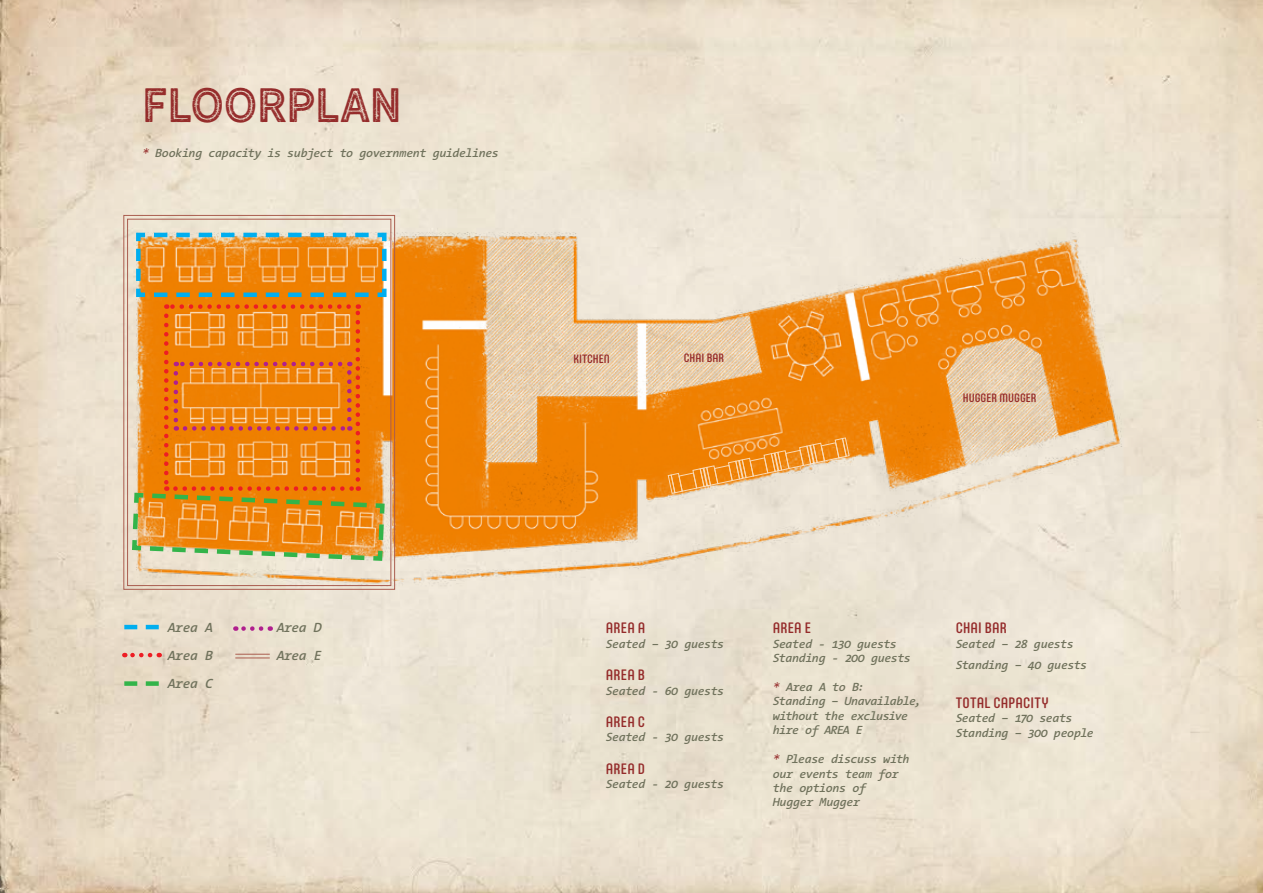
<style>
.page{position:relative;width:1263px;height:893px;background:#fff}
.page>*{position:absolute;margin:0;border:0;box-sizing:border-box;transform-origin:0 0}
.t1{font:45px "Hanley Rough Sans Inline";letter-spacing:-.015em;color:#952c2b}
.t2{font:500 15px "Core Mellow Condensed";letter-spacing:.01em;color:#952c2b}
.t3{font:italic 600 13.5px/27.8px "The Sans Mono";letter-spacing:-.05em;color:#70725c;text-align:justify}
.t4{font:italic 600 12px/14.4px "The Sans Mono";letter-spacing:-.055em;color:#70725c}
.t5{font:500 12px "Core Mellow Condensed";color:#952c2b}
.s1{color:#952c2b}
</style>
<div class="page">
<img style="left:0;top:0;width:1263px;height:893px">
<img style="left:111px;top:208px;width:1035px;height:398px">
<svg style="left:123px;top:215px;width:272px;height:375px;background:#e5973d"></svg>
<div style="left:127px;top:219px;width:264px;height:367px;border:1px solid #aa5d4f"></div>
<svg style="left:124px;top:625px;width:35px;height:4px"></svg>
<svg style="left:124px;top:653px;width:26px;height:4px"></svg>
<svg style="left:124px;top:681px;width:35px;height:5px"></svg>
<hr style="left:235px;top:658px;width:35px;height:1px;background:#aa5d4f">
<hr style="left:235px;top:654px;width:35px;height:1px;background:#aa5d4f">
<svg style="left:235px;top:626px;width:26px;height:5px"></svg>
<svg style="left:667px;top:437px;width:183px;height:57px;background:#eea958"></svg>
<h1 class="t1" style="left:142px;top:77px;width:261px">FLOORPLAN</h1>
<p class="t4" style="left:142px;top:146px;width:358px"><span class="s1">*</span> Booking capacity is subject to government guidelines</p>
<p class="t5" style="left:573px;top:349px;width:38px">KITCHEN</p>
<p class="t5" style="left:684px;top:349px;width:42px">CHAI BAR</p>
<p class="t5" style="left:963px;top:389px;width:75px">HUGGER MUGGER</p>
<p class="t3" style="left:168px;top:614px;width:47px">Area A Area B Area C</p>
<p class="t3" style="left:277px;top:614px;width:47px">Area D<br>Area E</p>
<p class="t2" style="left:606px;top:617px;width:41px">AREA A</p>
<p class="t4" style="left:606px;top:637px;width:120px">Seated – 30 guests</p>
<p class="t2" style="left:606px;top:664px;width:40px">AREA B</p>
<p class="t4" style="left:606px;top:684px;width:120px">Seated - 60 guests</p>
<p class="t2" style="left:606px;top:711px;width:41px">AREA C</p>
<p class="t4" style="left:606px;top:730px;width:120px">Seated - 30 guests</p>
<p class="t2" style="left:606px;top:757px;width:41px">AREA D</p>
<p class="t4" style="left:606px;top:777px;width:120px">Seated - 20 guests</p>
<p class="t2" style="left:773px;top:617px;width:40px">AREA E</p>
<p class="t4" style="left:773px;top:637px;width:140px">Seated - 130 guests<br>Standing - 200 guests</p>
<p class="t4" style="left:773px;top:680px;width:150px"><span class="s1">*</span> Area A to B:<br>Standing – Unavailable, without the exclusive hire of AREA E</p>
<p class="t4" style="left:773px;top:752px;width:138px"><span class="s1">*</span> Please discuss with our events team for the options of<br>Hugger Mugger</p>
<p class="t2" style="left:956px;top:617px;width:53px">CHAI BAR</p>
<p class="t4" style="left:956px;top:633px;width:133px;line-height:21px">Seated – 28 guests<br>Standing – 40 guests</p>
<p class="t2" style="left:956px;top:691px;width:95px">TOTAL CAPACITY</p>
<p class="t4" style="left:956px;top:711px;width:140px">Seated – 170 seats<br>Standing – 300 people</p>
</div>
